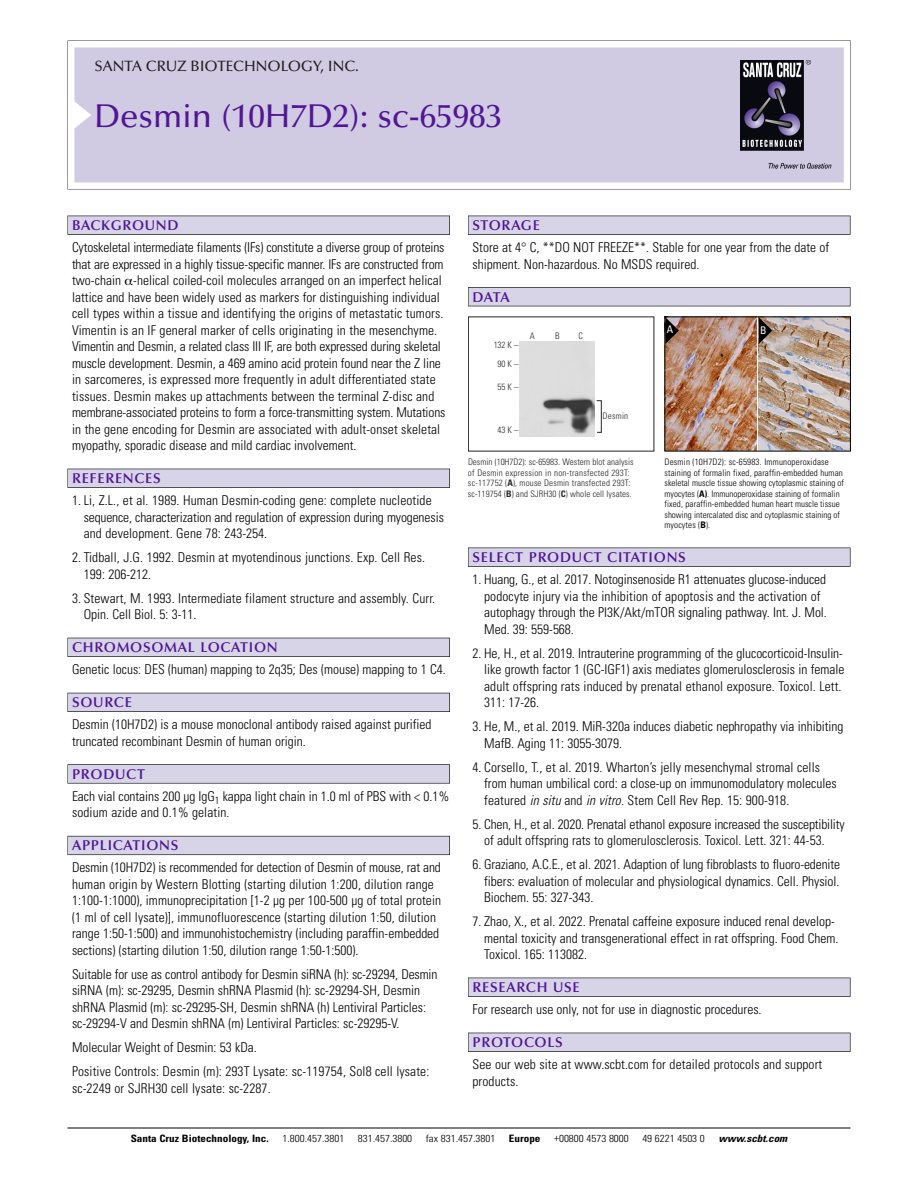
<style>
.page{position:relative;width:918px;height:1188px;background:#fff}
.page>*{position:absolute;margin:0;border:0;box-sizing:border-box;transform-origin:0 0}
.t1{font:500 33px "Optima";color:#511695}
.t2{font:500 15px "Optima";color:#231f20}
.t3{font:600 14.25px "Optima";letter-spacing:.05em;color:#511695}
.t4{font:300 condensed 13.5px/16.5px "Univers";color:#000}
.t5{font:condensed 10.5px "Univers";color:#fff}
.t6{font:300 condensed 10.2px "Univers";color:#000;scale:1.1 1}
.t7{font:700 condensed 10.2px "Univers";color:#000;scale:1.1 1}
.t8{font:italic 700 condensed 10.2px "Univers";color:#000;scale:1.1 1}
.t9{font:300 condensed 9px/10.5px "Univers";color:#000}
.t10{font:300 condensed 9px/10.5px "Univers";letter-spacing:.015em;color:#272627}
.s1{font-weight:700}
.s2{font-style:italic}
</style>
<div class="page">
<svg style="left:68px;top:40px;width:783px;height:149px"></svg>
<div style="left:74px;top:47px;width:770px;height:135px;background:#d1cae3"></div>
<img style="left:741px;top:60px;width:90px;height:108px">
<div style="left:68px;top:216px;width:382px;height:19px;background:#535256"></div>
<div style="left:68px;top:216px;width:381px;height:18px;background:#d7d4e8"></div>
<div style="left:68px;top:469px;width:382px;height:19px;background:#525156"></div>
<div style="left:68px;top:469px;width:381px;height:18px;background:#d7d4e8"></div>
<div style="left:68px;top:638px;width:382px;height:19px;background:#515057"></div>
<div style="left:68px;top:638px;width:381px;height:18px;background:#d7d4e8"></div>
<div style="left:68px;top:693px;width:382px;height:19px;background:#535259"></div>
<div style="left:68px;top:693px;width:381px;height:18px;background:#d7d4e8"></div>
<svg style="left:68px;top:764px;width:382px;height:20px"></svg>
<div style="left:68px;top:765px;width:381px;height:18px;background:#d7d4e8"></div>
<div style="left:68px;top:836px;width:382px;height:19px;background:#64626c"></div>
<div style="left:68px;top:836px;width:381px;height:18px;background:#d7d4e8"></div>
<div style="left:468px;top:216px;width:382px;height:19px;background:#535256"></div>
<div style="left:468px;top:216px;width:382px;height:18px;background:#d7d4e8"></div>
<div style="left:468px;top:287px;width:382px;height:19px;background:#515155"></div>
<div style="left:468px;top:288px;width:382px;height:18px;background:#d7d4e8"></div>
<div style="left:468px;top:548px;width:382px;height:19px;background:#545457"></div>
<div style="left:468px;top:548px;width:382px;height:18px;background:#d7d4e8"></div>
<div style="left:468px;top:978px;width:382px;height:19px;background:#535256"></div>
<div style="left:468px;top:978px;width:382px;height:18px;background:#d7d4e8"></div>
<div style="left:468px;top:1033px;width:382px;height:19px;background:#525156"></div>
<div style="left:468px;top:1033px;width:382px;height:18px;background:#d7d4e8"></div>
<hr style="left:68px;top:1128px;width:782px;height:1px;background:#000">
<img style="left:759px;top:318px;width:90px;height:132px">
<img style="left:666px;top:318px;width:91px;height:132px">
<div style="left:664px;top:316px;width:187px;height:136px;border:1px solid #000"></div>
<svg style="left:759px;top:317px;width:13px;height:27px"></svg>
<svg style="left:665px;top:317px;width:14px;height:27px"></svg>
<img style="left:520px;top:342px;width:75px;height:95px">
<p class="t2" style="left:94px;top:60px;width:266px">SANTA CRUZ BIOTECHNOLOGY, INC.</p>
<p class="t1" style="left:94px;top:102px;width:409px">Desmin (10H7D2): sc-65983</p>
<p class="t3" style="left:72px;top:219px;width:108px">BACKGROUND</p>
<p class="t4" style="left:72px;top:240px;width:375px">Cytoskeletal intermediate filaments (IFs) constitute a diverse group of proteins that are expressed in a highly tissue-specific manner. IFs are constructed from two-chain -helical coiled-coil molecules arranged on an imperfect helical lattice and have been widely used as markers for distinguishing individual cell types within a tissue and identifying the origins of metastatic tumors.<br>Vimentin is an IF general marker of cells originating in the mesenchyme.<br>Vimentin and Desmin, a related class III IF, are both expressed during skeletal muscle development. Desmin, a 469 amino acid protein found near the Z line in sarcomeres, is expressed more frequently in adult differentiated state tissues. Desmin makes up attachments between the terminal Z-disc and membrane-associated proteins to form a force-transmitting system. Mutations in the gene encoding for Desmin are associated with adult-onset skeletal myopathy, sporadic disease and mild cardiac involvement.</p>
<p class="t3" style="left:72px;top:472px;width:90px">REFERENCES</p>
<p class="t4" style="left:84px;top:493px;width:362px;text-indent:-12px">1. Li, Z.L., et al. 1989. Human Desmin-coding gene: complete nucleotide sequence, characterization and regulation of expression during myogenesis and development. Gene 78: 243-254.</p>
<p class="t4" style="left:84px;top:550px;width:343px;text-indent:-12px">2. Tidball, J.G. 1992. Desmin at myotendinous junctions. Exp. Cell Res.<br>199: 206-212.</p>
<p class="t4" style="left:84px;top:591px;width:353px;text-indent:-12px">3. Stewart, M. 1993. Intermediate filament structure and assembly. Curr.<br>Opin. Cell Biol. 5: 3-11.</p>
<p class="t3" style="left:72px;top:641px;width:207px">CHROMOSOMAL LOCATION</p>
<p class="t4" style="left:72px;top:663px;width:375px">Genetic locus: DES (human) mapping to 2q35; Des (mouse) mapping to 1 C4.</p>
<p class="t3" style="left:72px;top:696px;width:61px">SOURCE</p>
<p class="t4" style="left:72px;top:718px;width:361px">Desmin (10H7D2) is a mouse monoclonal antibody raised against purified truncated recombinant Desmin of human origin.</p>
<p class="t3" style="left:72px;top:768px;width:74px">PRODUCT</p>
<p class="t4" style="left:72px;top:789px;width:379px">Each vial contains 200 µg IgG<sub>1</sub> kappa light chain in 1.0 ml of PBS with &lt; 0.1% sodium azide and 0.1% gelatin.</p>
<p class="t3" style="left:72px;top:840px;width:108px">APPLICATIONS</p>
<p class="t4" style="left:72px;top:861px;width:371px">Desmin (10H7D2) is recommended for detection of Desmin of mouse, rat and human origin by Western Blotting (starting dilution 1:200, dilution range 1:100-1:1000), immunoprecipitation [1-2 µg per 100-500 µg of total protein (1 ml of cell lysate)], immunofluorescence (starting dilution 1:50, dilution range 1:50-1:500) and immunohistochemistry (including paraffin-embedded sections) (starting dilution 1:50, dilution range 1:50-1:500).</p>
<p class="t4" style="left:72px;top:967px;width:367px">Suitable for use as control antibody for Desmin siRNA (h): sc-29294, Desmin siRNA (m): sc-29295, Desmin shRNA Plasmid (h): sc-29294-SH, Desmin shRNA Plasmid (m): sc-29295-SH, Desmin shRNA (h) Lentiviral Particles: sc-29294-V and Desmin shRNA (m) Lentiviral Particles: sc-29295-V.</p>
<p class="t4" style="left:72px;top:1041px;width:186px">Molecular Weight of Desmin: 53 kDa.</p>
<p class="t4" style="left:72px;top:1065px;width:359px">Positive Controls: Desmin (m): 293T Lysate: sc-119754, Sol8 cell lysate: sc-2249 or SJRH30 cell lysate: sc-2287.</p>
<p class="t3" style="left:473px;top:219px;width:69px">STORAGE</p>
<p class="t4" style="left:473px;top:240px;width:358px">Store at 4° C, **DO NOT FREEZE**. Stable for one year from the date of shipment. Non-hazardous. No MSDS required.</p>
<p class="t3" style="left:473px;top:291px;width:39px">DATA</p>
<p class="t10" style="left:494px;top:337px;width:26px;line-height:18.9px;text-align:center">132 K –<br>90K–</p>
<p class="t10" style="left:498px;top:383px;width:22px">55K–</p>
<p class="t10" style="left:498px;top:425px;width:22px">43K–</p>
<p class="t10" style="left:530px;top:331px;width:7px">A</p>
<p class="t10" style="left:555px;top:331px;width:6px">B</p>
<p class="t10" style="left:578px;top:331px;width:6px">C</p>
<p class="t10" style="left:603px;top:411px;width:27px">Desmin</p>
<p class="t10" style="left:468px;top:458px;width:167px">Desmin (10H7D2): sc-65983. Western blot analysis of Desmin expression in non-transfected 293T: sc-117752 (<span class="s1">A</span>), mouse Desmin transfected 293T: sc-119754 (<span class="s1">B</span>) and SJRH30 (<span class="s1">C</span>) whole cell lysates.</p>
<p class="t5" style="left:667px;top:326px;width:8px">A</p>
<p class="t5" style="left:760px;top:326px;width:8px">B</p>
<p class="t9" style="left:665px;top:458px;width:181px">Desmin (10H7D2): sc-65983. Immunoperoxidase staining of formalin fixed, paraffin-embedded human skeletal muscle tissue showing cytoplasmic staining of myocytes (<span class="s1">A)</span>. Immunoperoxidase staining of formalin fixed, paraffin-embedded human heart muscle tissue showing intercalated disc and cytoplasmic staining of myocytes (<span class="s1">B</span>).</p>
<p class="t3" style="left:473px;top:551px;width:215px">SELECT PRODUCT CITATIONS</p>
<p class="t4" style="left:484px;top:572px;width:344px;text-indent:-12px">1. Huang, G., et al. 2017. Notoginsenoside R1 attenuates glucose-induced podocyte injury via the inhibition of apoptosis and the activation of autophagy through the PI3K/Akt/mTOR signaling pathway. Int. J. Mol.<br>Med. 39: 559-568.</p>
<p class="t4" style="left:484px;top:646px;width:362px;text-indent:-12px">2. He, H., et al. 2019. Intrauterine programming of the glucocorticoid-Insulin&shy;like growth factor 1 (GC-IGF1) axis mediates glomerulosclerosis in female adult offspring rats induced by prenatal ethanol exposure. Toxicol. Lett.<br>311: 17-26.</p>
<p class="t4" style="left:484px;top:719px;width:361px;text-indent:-12px">3. He, M., et al. 2019. MiR-320a induces diabetic nephropathy via inhibiting<br>MafB. Aging 11: 3055-3079.</p>
<p class="t4" style="left:484px;top:760px;width:354px;text-indent:-12px">4. Corsello, T., et al. 2019. Wharton’s jelly mesenchymal stromal cells from human umbilical cord: a close-up on immunomodulatory molecules featured <span class="s2">in situ</span> and <span class="s2">in vitro.</span> Stem Cell Rev Rep. 15: 900-918.</p>
<p class="t4" style="left:484px;top:817px;width:362px;text-indent:-12px">5. Chen, H., et al. 2020. Prenatal ethanol exposure increased the susceptibility of adult offspring rats to glomerulosclerosis. Toxicol. Lett. 321: 44-53.</p>
<p class="t4" style="left:484px;top:857px;width:357px;text-align:justify;text-indent:-12px">6. Graziano, A.C.E., et al. 2021. Adaption of lung fibroblasts to fluoro-edenite fibers: evaluation of molecular and physiological dynamics. Cell. Physiol.<br>Biochem. 55: 327-343.</p>
<p class="t4" style="left:484px;top:914px;width:356px;text-indent:-12px">7. Zhao, X., et al. 2022. Prenatal caffeine exposure induced renal develop&shy;mental toxicity and transgenerational effect in rat offspring. Food Chem.<br>Toxicol. 165: 113082.</p>
<p class="t3" style="left:473px;top:981px;width:109px">RESEARCH USE</p>
<p class="t4" style="left:473px;top:1002px;width:291px">For research use only, not for use in diagnostic procedures.</p>
<p class="t3" style="left:473px;top:1036px;width:92px">PROTOCOLS</p>
<p class="t4" style="left:473px;top:1057px;width:351px">See our web site at www.scbt.com for detailed protocols and support products.</p>
<p class="t7" style="left:131px;top:1135px;width:127px">Santa Cruz Biotechnology, Inc.</p>
<p class="t6" style="left:282px;top:1135px;width:58px">1.800.457.3801</p>
<p class="t6" style="left:358px;top:1135px;width:51px">831.457.3800</p>
<p class="t6" style="left:426px;top:1135px;width:65px">fax 831.457.3801</p>
<p class="t7" style="left:509px;top:1135px;width:30px">Europe</p>
<p class="t6" style="left:554px;top:1135px;width:69px">+00800 4573 8000</p>
<p class="t6" style="left:642px;top:1135px;width:58px">49 6221 4503 0</p>
<p class="t8" style="left:719px;top:1135px;width:66px">www.scbt.com</p>
</div>
